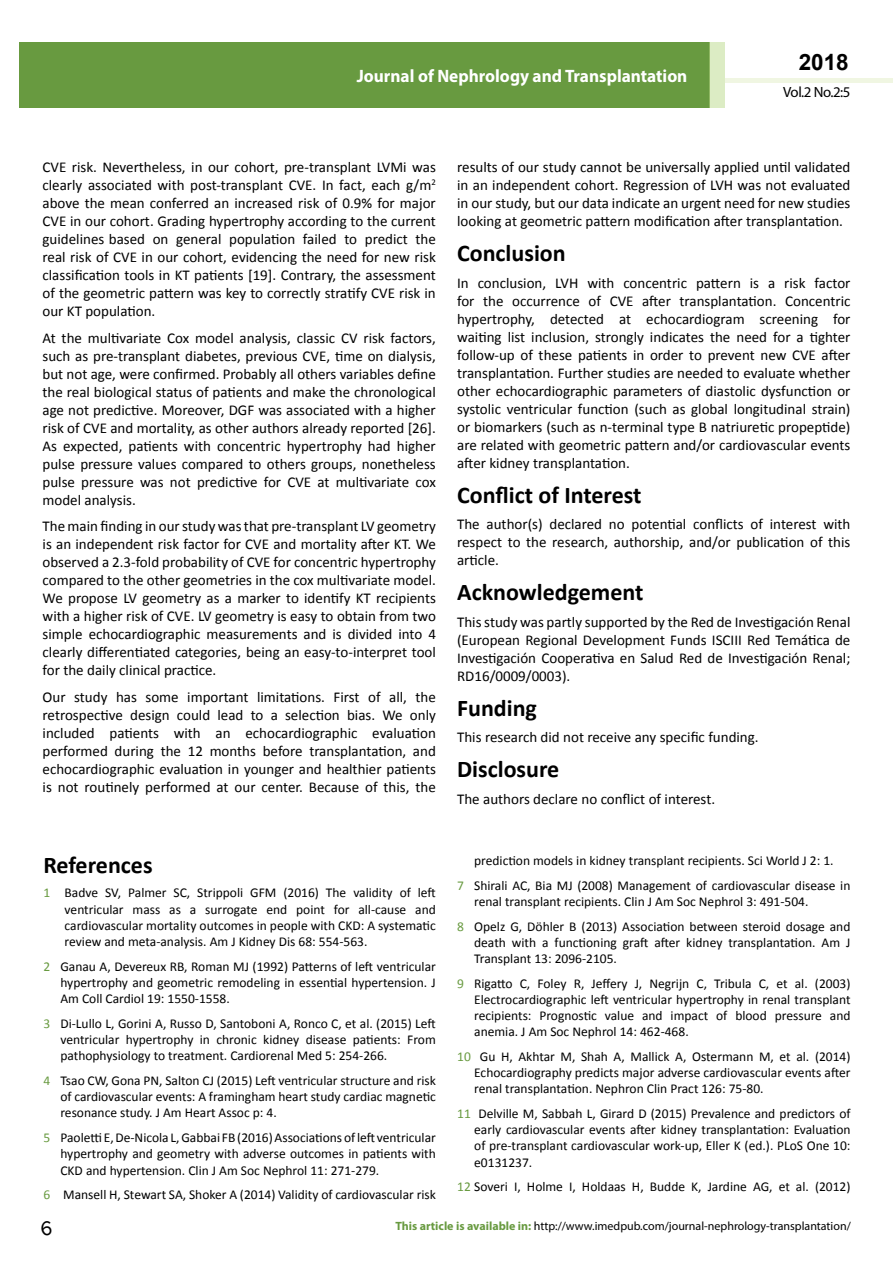
<style>
.page{position:relative;width:893px;height:1263px;background:#fff}
.page>*{position:absolute;margin:0;border:0;box-sizing:border-box;transform-origin:0 0}
.t1{font:25.5px "Tunga";color:#000}
.t2{font:700 24px "Calibri";color:#000}
.t3{font:700 22.5px "Arial";color:#000}
.t4{font:700 18px "Myriad Pro";color:#fff;scale:.96 1}
.t5{font:15px/18px "Calibri";color:#000;text-align:justify}
.t6{font:14.85px "Myriad Pro";color:#000}
.t7{font:13.5px/16.2px "Calibri";color:#000;text-align:justify}
.t8{font:12px "Myriad Pro";color:#000}
.s1{color:#689a40}
.s2{font-weight:700;color:#689a40}
</style>
<div class="page">
<hr style="left:725px;top:78px;width:168px;height:4px;background:#f0f6e2">
<div style="left:19px;top:42px;width:690px;height:66px;background:#689a40"></div>
<div style="left:709px;top:42px;width:16px;height:66px;background:#dcecc4"></div>
<p class="t4" style="left:357px;top:64px;width:346px">Journal of Nephrology and Transplantation</p>
<p class="t4" style="left:585px;top:74px;width:128px">ISSN 1698-9465</p>
<h3 class="t3" style="left:799px;top:47px;width:52px">2018</h3>
<p class="t6" style="left:783px;top:83px;width:69px">Vol.2 No.2:5</p>
<p class="t5" style="left:42px;top:158px;width:395px">CVE risk. Nevertheless, in our cohort, pre-transplant LVMi was clearly associated with post-transplant CVE. In fact, each g/m<sup>2 </sup>above the mean conferred an increased risk of 0.9% for major CVE in our cohort. Grading hypertrophy according to the current guidelines based on general population failed to predict the real risk of CVE in our cohort, evidencing the need for new risk classification tools in KT patients [19]. Contrary, the assessment of the geometric pattern was key to correctly stratify CVE risk in our KT population.</p>
<p class="t5" style="left:42px;top:329px;width:395px">At the multivariate Cox model analysis, classic CV risk factors, such as pre-transplant diabetes, previous CVE, time on dialysis, but not age, were confirmed. Probably all others variables define the real biological status of patients and make the chronological age not predictive. Moreover, DGF was associated with a higher risk of CVE and mortality, as other authors already reported [26].<br>As expected, patients with concentric hypertrophy had higher pulse pressure values compared to others groups, nonetheless pulse pressure was not predictive for CVE at multivariate cox model analysis.</p>
<p class="t5" style="left:43px;top:517px;width:395px">The main finding in our study was that pre-transplant LV geometry is an independent risk factor for CVE and mortality after KT. We observed a 2.3-fold probability of CVE for concentric hypertrophy compared to the other geometries in the cox multivariate model.<br>We propose LV geometry as a marker to identify KT recipients with a higher risk of CVE. LV geometry is easy to obtain from two simple echocardiographic measurements and is divided into 4 clearly differentiated categories, being an easy-to-interpret tool for the daily clinical practice.</p>
<p class="t5" style="left:43px;top:688px;width:395px">Our study has some important limitations. First of all, the retrospective design could lead to a selection bias. We only included patients with an echocardiographic evaluation performed during the 12 months before transplantation, and echocardiographic evaluation in younger and healthier patients is not routinely performed at our center. Because of this, the</p>
<h2 class="t2" style="left:43px;top:849px;width:111px">References</h2>
<p class="t7" style="left:65px;top:885px;width:373px;text-indent:-21px"><span class="s1">1</span> Badve SV, Palmer SC, Strippoli GFM (2016) The validity of left ventricular mass as a surrogate end point for all-cause and cardiovascular mortality outcomes in people with CKD: A systematic review and meta-analysis. Am J Kidney Dis 68: 554-563.</p>
<p class="t7" style="left:60px;top:958px;width:377px;text-indent:-17px"><span class="s1">2</span> Ganau A, Devereux RB, Roman MJ (1992) Patterns of left ventricular hypertrophy and geometric remodeling in essential hypertension. J Am Coll Cardiol 19: 1550-1558.</p>
<p class="t7" style="left:60px;top:1015px;width:377px;text-indent:-17px"><span class="s1">3</span> Di-Lullo L, Gorini A, Russo D, Santoboni A, Ronco C, et al. (2015) Left ventricular hypertrophy in chronic kidney disease patients: From pathophysiology to treatment. Cardiorenal Med 5: 254-266.</p>
<p class="t7" style="left:60px;top:1072px;width:377px;text-indent:-17px"><span class="s1">4</span> Tsao CW, Gona PN, Salton CJ (2015) Left ventricular structure and risk of cardiovascular events: A framingham heart study cardiac magnetic resonance study. J Am Heart Assoc p: 4.</p>
<p class="t7" style="left:60px;top:1129px;width:377px;text-indent:-17px"><span class="s1">5</span> PaolettiE,De-Nicola L,Gabbai FB(2016)Associations ofleftventricular hypertrophy and geometry with adverse outcomes in patients with CKD and hypertension. Clin J Am Soc Nephrol 11: 271-279.</p>
<p class="t7" style="left:43px;top:1187px;width:394px"><span class="s1">6</span> Mansell H, Stewart SA, Shoker A (2014) Validity of cardiovascular risk</p>
<p class="t5" style="left:457px;top:158px;width:395px">results of our study cannot be universally applied until validated in an independent cohort. Regression of LVH was not evaluated in our study, but our data indicate an urgent need for new studies looking at geometric pattern modification after transplantation.</p>
<h2 class="t2" style="left:457px;top:238px;width:110px">Conclusion</h2>
<p class="t5" style="left:457px;top:274px;width:395px">In conclusion, LVH with concentric pattern is a risk factor for the occurrence of CVE after transplantation. Concentric hypertrophy, detected at echocardiogram screening for waiting list inclusion, strongly indicates the need for a tighter follow-up of these patients in order to prevent new CVE after transplantation. Further studies are needed to evaluate whether other echocardiographic parameters of diastolic dysfunction or systolic ventricular function (such as global longitudinal strain) or biomarkers (such as n-terminal type B natriuretic propeptide) are related with geometric pattern and/or cardiovascular events after kidney transplantation.</p>
<h2 class="t2" style="left:457px;top:479px;width:186px">Conflict of Interest</h2>
<p class="t5" style="left:457px;top:515px;width:395px">The author(s) declared no potential conflicts of interest with respect to the research, authorship, and/or publication of this article.</p>
<h2 class="t2" style="left:457px;top:577px;width:188px">Acknowledgement</h2>
<p class="t5" style="left:457px;top:613px;width:395px">This study was partly supported by the Red de Investigación Renal (European Regional Development Funds ISCIII Red Temática de Investigación Cooperativa en Salud Red de Investigación Renal; RD16/0009/0003).</p>
<h2 class="t2" style="left:457px;top:692px;width:81px">Funding</h2>
<p class="t5" style="left:457px;top:728px;width:303px">This research did not receive any specific funding.</p>
<h2 class="t2" style="left:457px;top:754px;width:104px">Disclosure</h2>
<p class="t5" style="left:457px;top:790px;width:259px">The authors declare no conflict of interest.</p>
<p class="t7" style="left:457px;top:848px;width:395px;line-height:24.8px;text-align:center">prediction models in kidney transplant recipients. Sci World J 2: 1.<br><span class="s1">7</span> Shirali AC, Bia MJ (2008) Management of cardiovascular disease in</p>
<p class="t7" style="left:457px;top:889px;width:395px;line-height:24.8px;text-indent:17px">renal transplant recipients. Clin J Am Soc Nephrol 3: 491-504.<br><span class="s1">8</span> Opelz G, Döhler B (2013) Association between steroid dosage and</p>
<p class="t7" style="left:474px;top:934px;width:378px">death with a functioning graft after kidney transplantation. Am J<br>Transplant 13: 2096-2105.</p>
<p class="t7" style="left:474px;top:975px;width:378px;text-indent:-17px"><span class="s1">9</span> Rigatto C, Foley R, Jeffery J, Negrijn C, Tribula C, et al. (2003)<br>Electrocardiographic left ventricular hypertrophy in renal transplant recipients: Prognostic value and impact of blood pressure and anemia. J Am Soc Nephrol 14: 462-468.</p>
<p class="t7" style="left:474px;top:1048px;width:378px;text-indent:-17px"><span class="s1">10</span> Gu H, Akhtar M, Shah A, Mallick A, Ostermann M, et al. (2014)<br>Echocardiography predicts major adverse cardiovascular events after renal transplantation. Nephron Clin Pract 126: 75-80.</p>
<p class="t7" style="left:474px;top:1105px;width:378px;text-indent:-17px"><span class="s1">11</span> Delville M, Sabbah L, Girard D (2015) Prevalence and predictors of early cardiovascular events after kidney transplantation: Evaluation of pre-transplant cardiovascular work-up, Eller K (ed.). PLoS One 10: e0131237.</p>
<p class="t7" style="left:457px;top:1179px;width:395px"><span class="s1">12</span> Soveri I, Holme I, Holdaas H, Budde K, Jardine AG, et al. (2012)</p>
<h1 class="t1" style="left:40px;top:1211px;width:14px">6</h1>
<p class="t8" style="left:395px;top:1218px;width:457px"><span class="s2">This article is available in:</span> http://www.imedpub.com/journal-nephrology-transplantation/</p>
</div>
